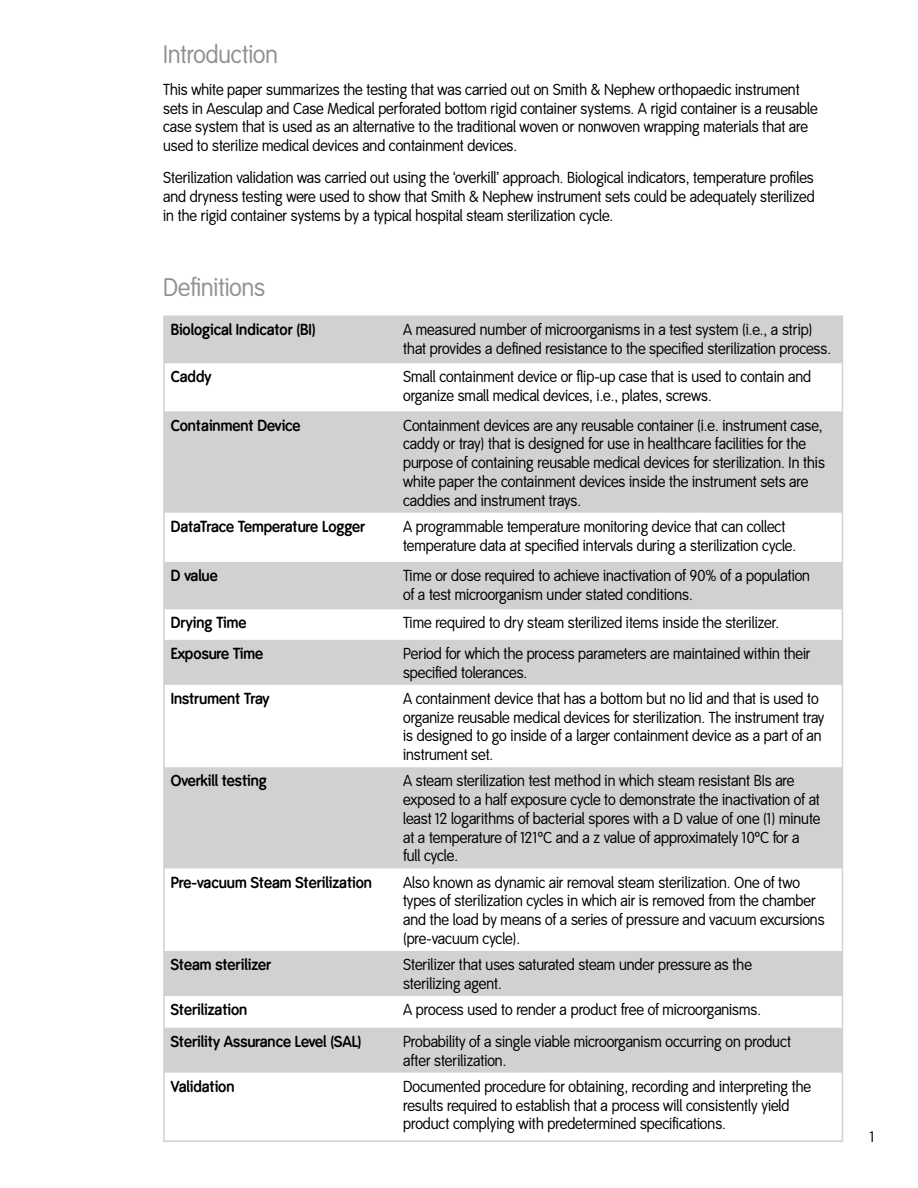
<style>
.page{position:relative;width:918px;height:1188px;background:#fff}
.page>*{position:absolute;margin:0;border:0;box-sizing:border-box;transform-origin:0 0}
.t1{font:25.05px "Smith&Nephew";color:#919195;scale:.96 1}
.t2{font:15.6px/18.8px "Smith&Nephew";color:#000;scale:.96 1}
.t3{font:700 15.6px "Smith&Nephew";color:#000;scale:.96 1}
.t4{font:15px "Smith&Nephew";color:#000}
</style>
<div class="page">
<svg style="left:165px;top:317px;width:677px;height:756px;fill:#d0d1d3"></svg>
<hr style="left:163px;top:315px;width:233px;height:2px;background:#d0d1d3">
<hr style="left:396px;top:315px;width:447px;height:2px;background:#d0d1d3">
<hr style="left:163px;top:1140px;width:233px;height:2px;background:#d0d1d3">
<hr style="left:396px;top:1140px;width:447px;height:2px;background:#d0d1d3">
<hr style="left:163px;top:317px;width:2px;height:46px;background:#d0d1d3">
<hr style="left:842px;top:317px;width:1px;height:46px;background:#d0d1d3">
<hr style="left:163px;top:363px;width:2px;height:48px;background:#d0d1d3">
<hr style="left:842px;top:363px;width:1px;height:48px;background:#d0d1d3">
<hr style="left:163px;top:411px;width:2px;height:102px;background:#d0d1d3">
<hr style="left:842px;top:411px;width:1px;height:102px;background:#d0d1d3">
<hr style="left:163px;top:513px;width:2px;height:49px;background:#d0d1d3">
<hr style="left:842px;top:513px;width:1px;height:49px;background:#d0d1d3">
<hr style="left:163px;top:562px;width:2px;height:47px;background:#d0d1d3">
<hr style="left:842px;top:562px;width:1px;height:47px;background:#d0d1d3">
<hr style="left:163px;top:609px;width:2px;height:31px;background:#d0d1d3">
<hr style="left:842px;top:609px;width:1px;height:31px;background:#d0d1d3">
<hr style="left:163px;top:640px;width:2px;height:45px;background:#d0d1d3">
<hr style="left:842px;top:640px;width:1px;height:45px;background:#d0d1d3">
<hr style="left:163px;top:685px;width:2px;height:82px;background:#d0d1d3">
<hr style="left:842px;top:685px;width:1px;height:82px;background:#d0d1d3">
<hr style="left:163px;top:767px;width:2px;height:102px;background:#d0d1d3">
<hr style="left:842px;top:767px;width:1px;height:102px;background:#d0d1d3">
<hr style="left:163px;top:869px;width:2px;height:82px;background:#d0d1d3">
<hr style="left:842px;top:869px;width:1px;height:82px;background:#d0d1d3">
<hr style="left:163px;top:951px;width:2px;height:45px;background:#d0d1d3">
<hr style="left:842px;top:951px;width:1px;height:45px;background:#d0d1d3">
<hr style="left:163px;top:996px;width:2px;height:32px;background:#d0d1d3">
<hr style="left:842px;top:996px;width:1px;height:32px;background:#d0d1d3">
<hr style="left:163px;top:1028px;width:2px;height:45px;background:#d0d1d3">
<hr style="left:842px;top:1028px;width:1px;height:45px;background:#d0d1d3">
<hr style="left:163px;top:1073px;width:2px;height:67px;background:#d0d1d3">
<hr style="left:842px;top:1073px;width:1px;height:67px;background:#d0d1d3">
<h1 class="t1" style="left:163px;top:39px;width:121px">Introduction</h1>
<p class="t2" style="left:163px;top:81px;width:683px">This white paper summarizes the testing that was carried out on Smith &amp; Nephew orthopaedic instrument sets in Aesculap and Case Medical perforated bottom rigid container systems. A rigid container is a reusable case system that is used as an alternative to the traditional woven or nonwoven wrapping materials that are used to sterilize medical devices and containment devices.</p>
<p class="t2" style="left:163px;top:169px;width:680px;text-align:justify">Sterilization validation was carried out using the ‘overkill’ approach. Biological indicators, temperature profiles and dryness testing were used to show that Smith &amp; Nephew instrument sets could be adequately sterilized in the rigid container systems by a typical hospital steam sterilization cycle.</p>
<h1 class="t1" style="left:163px;top:273px;width:108px">Definitions</h1>
<p class="t3" style="left:171px;top:321px;width:152px">Biological Indicator (BI)</p>
<p class="t2" style="left:403px;top:321px;width:447px">A measured number of microorganisms in a test system (i.e., a strip) that provides a defined resistance to the specified sterilization process.</p>
<p class="t3" style="left:171px;top:368px;width:44px">Caddy</p>
<p class="t2" style="left:403px;top:368px;width:427px">Small containment device or flip-up case that is used to contain and organize small medical devices, i.e., plates, screws.</p>
<p class="t3" style="left:171px;top:416px;width:137px">Containment Device</p>
<p class="t2" style="left:403px;top:416px;width:441px">Containment devices are any reusable container (i.e. instrument case, caddy or tray) that is designed for use in healthcare facilities for the purpose of containing reusable medical devices for sterilization. In this white paper the containment devices inside the instrument sets are caddies and instrument trays.</p>
<p class="t3" style="left:171px;top:517px;width:204px">DataTrace Temperature Logger</p>
<p class="t2" style="left:403px;top:517px;width:411px">A programmable temperature monitoring device that can collect temperature data at specified intervals during a sterilization cycle.</p>
<p class="t3" style="left:171px;top:566px;width:51px">D value</p>
<p class="t2" style="left:403px;top:567px;width:425px">Time or dose required to achieve inactivation of 90% of a population of a test microorganism under stated conditions.</p>
<p class="t3" style="left:171px;top:614px;width:80px">Drying Time</p>
<p class="t2" style="left:403px;top:614px;width:393px">Time required to dry steam sterilized items inside the sterilizer.</p>
<p class="t3" style="left:171px;top:644px;width:98px">Exposure Time</p>
<p class="t2" style="left:403px;top:645px;width:426px">Period for which the process parameters are maintained within their specified tolerances.</p>
<p class="t3" style="left:171px;top:689px;width:104px">Instrument Tray</p>
<p class="t2" style="left:403px;top:690px;width:440px">A containment device that has a bottom but no lid and that is used to organize reusable medical devices for sterilization. The instrument tray is designed to go inside of a larger containment device as a part of an instrument set.</p>
<p class="t3" style="left:171px;top:772px;width:102px">Overkill testing</p>
<p class="t2" style="left:403px;top:772px;width:436px">A steam sterilization test method in which steam resistant BIs are exposed to a half exposure cycle to demonstrate the inactivation of at least 12 logarithms of bacterial spores with a D value of one (1) minute at a temperature of 121ºC and a z value of approximately 10ºC for a full cycle.</p>
<p class="t3" style="left:171px;top:873px;width:211px">Pre-vacuum Steam Sterilization</p>
<p class="t2" style="left:403px;top:873px;width:441px">Also known as dynamic air removal steam sterilization. One of two types of sterilization cycles in which air is removed from the chamber and the load by means of a series of pressure and vacuum excursions (pre-vacuum cycle).</p>
<p class="t3" style="left:171px;top:956px;width:106px">Steam sterilizer</p>
<p class="t2" style="left:403px;top:956px;width:365px">Sterilizer that uses saturated steam under pressure as the sterilizing agent.</p>
<p class="t3" style="left:171px;top:1000px;width:81px">Sterilization</p>
<p class="t2" style="left:403px;top:1001px;width:374px">A process used to render a product free of microorganisms.</p>
<p class="t3" style="left:171px;top:1032px;width:200px">Sterility Assurance Level (SAL)</p>
<p class="t2" style="left:403px;top:1033px;width:406px">Probability of a single viable microorganism occurring on product after sterilization.</p>
<p class="t3" style="left:171px;top:1077px;width:68px">Validation</p>
<p class="t2" style="left:403px;top:1077px;width:427px">Documented procedure for obtaining, recording and interpreting the results required to establish that a process will consistently yield product complying with predetermined specifications.</p>
<p class="t4" style="left:870px;top:1128px;width:7px">1</p>
</div>
